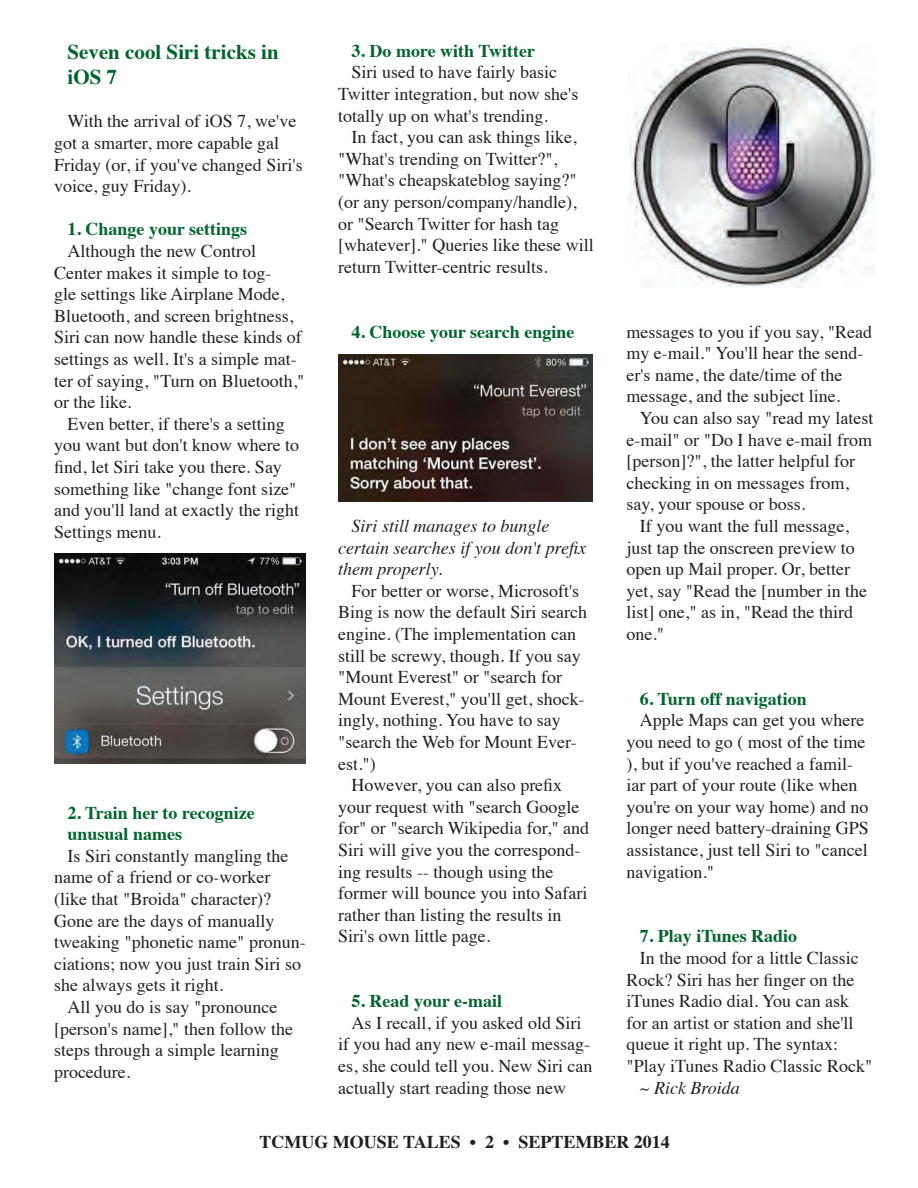
<style>
.page{position:relative;width:918px;height:1188px;background:#fff}
.page>*{position:absolute;margin:0;border:0;box-sizing:border-box;transform-origin:0 0}
.t1{font:700 21px/25.2px "Times";color:#00652e}
.t2{font:18px/21.6px "Times";color:#231f20}
.t3{font:700 18px/21.6px "Times";color:#00652e}
.t4{font:italic 18px/21.6px "Times";color:#231f20}
.t5{font:700 18px "Times";color:#231f20}
</style>
<div class="page">
<img style="left:54px;top:554px;width:252px;height:210px">
<img style="left:339px;top:354px;width:254px;height:147px">
<img style="left:627px;top:44px;width:248px;height:243px">
<p class="t1" style="left:68px;top:37px;width:213px">Seven cool Siri tricks in iOS 7</p>
<p class="t2" style="left:54px;top:109px;width:250px;text-indent:14px">With the arrival of iOS 7, we've got a smarter, more capable gal<br>Friday (or, if you've changed Siri's voice, guy Friday).</p>
<p class="t3" style="left:68px;top:217px;width:181px">1. Change your settings</p>
<p class="t2" style="left:54px;top:239px;width:252px;text-indent:14px">Although the new Control<br>Center makes it simple to tog-<br>gle settings like Airplane Mode,<br>Bluetooth, and screen brightness,<br>Siri can now handle these kinds of settings as well. It's a simple mat&shy;ter of saying, "Turn on Bluetooth," or the like.</p>
<p class="t2" style="left:54px;top:411px;width:247px;text-indent:14px">Even better, if there's a setting you want but don't know where to find, let Siri take you there. Say something like "change font size" and you'll land at exactly the right<br>Settings menu.</p>
<p class="t3" style="left:68px;top:800px;width:189px">2. Train her to recognize unusual names</p>
<p class="t2" style="left:68px;top:843px;width:223px">Is Siri constantly mangling the</p>
<p class="t2" style="left:54px;top:865px;width:218px">name of a friend or co-worker</p>
<p class="t2" style="left:54px;top:887px;width:219px">(like that "Broida" character)?</p>
<p class="t2" style="left:54px;top:908px;width:222px">Gone are the days of manually</p>
<p class="t2" style="left:54px;top:930px;width:253px">tweaking "phonetic name" pronun-</p>
<p class="t2" style="left:54px;top:951px;width:249px">ciations; now you just train Siri so</p>
<p class="t2" style="left:54px;top:973px;width:171px">she always gets it right.</p>
<p class="t2" style="left:68px;top:995px;width:211px">All you do is say "pronounce</p>
<p class="t2" style="left:54px;top:1016px;width:241px">[person's name]," then follow the</p>
<p class="t2" style="left:54px;top:1038px;width:226px">steps through a simple learning</p>
<p class="t2" style="left:54px;top:1059px;width:78px">procedure.</p>
<p class="t3" style="left:352px;top:38px;width:185px">3. Do more with Twitter</p>
<p class="t2" style="left:338px;top:60px;width:242px;text-indent:14px">Siri used to have fairly basic<br>Twitter integration, but now she's totally up on what's trending.</p>
<p class="t2" style="left:338px;top:125px;width:257px;text-indent:14px">In fact, you can ask things like, "What's trending on Twitter?", "What's cheapskateblog saying?" (or any person/company/handle), or "Search Twitter for hash tag [whatever]." Queries like these will return Twitter-centric results.</p>
<p class="t3" style="left:352px;top:319px;width:224px">4. Choose your search engine</p>
<p class="t4" style="left:338px;top:514px;width:249px;text-indent:14px">Siri still manages to bungle certain searches if you don't prefix them properly.</p>
<p class="t2" style="left:338px;top:578px;width:250px;text-indent:14px">For better or worse, Microsoft's<br>Bing is now the default Siri search engine. (The implementation can still be screwy, though. If you say "Mount Everest" or "search for<br>Mount Everest," you'll get, shock&shy;ingly, nothing. You have to say "search the Web for Mount Ever&shy;est.")</p>
<p class="t2" style="left:338px;top:773px;width:253px;text-indent:14px">However, you can also prefix your request with "search Google for" or "search Wikipedia for," and<br>Siri will give you the correspond&shy;ing results -- though using the former will bounce you into Safari rather than listing the results in<br>Siri's own little page.</p>
<p class="t3" style="left:352px;top:988px;width:152px">5. Read your e-mail</p>
<p class="t2" style="left:338px;top:1010px;width:256px;text-indent:14px">As I recall, if you asked old Siri if you had any new e-mail messag&shy;es, she could tell you. New Siri can actually start reading those new</p>
<p class="t2" style="left:626px;top:319px;width:247px">messages to you if you say, "Read my e-mail." You'll hear the send&shy;er's name, the date/time of the message, and the subject line.</p>
<p class="t2" style="left:626px;top:406px;width:249px;text-indent:14px">You can also say "read my latest e-mail" or "Do I have e-mail from [person]?", the latter helpful for checking in on messages from, say, your spouse or boss.</p>
<p class="t2" style="left:626px;top:514px;width:242px;text-indent:14px">If you want the full message, just tap the onscreen preview to open up Mail proper. Or, better yet, say "Read the [number in the list] one," as in, "Read the third one."</p>
<p class="t3" style="left:640px;top:686px;width:169px">6. Turn off navigation</p>
<p class="t2" style="left:626px;top:708px;width:244px;text-indent:14px">Apple Maps can get you where you need to go ( most of the time ), but if you've reached a famil&shy;iar part of your route (like when you're on your way home) and no longer need battery-draining GPS assistance, just tell Siri to "cancel navigation."</p>
<p class="t3" style="left:640px;top:924px;width:159px">7. Play iTunes Radio</p>
<p class="t2" style="left:626px;top:946px;width:248px;text-indent:14px">In the mood for a little Classic<br>Rock? Siri has her finger on the iTunes Radio dial. You can ask for an artist or station and she'll queue it right up. The syntax: "Play iTunes Radio Classic Rock"</p>
<p class="t4" style="left:640px;top:1076px;width:102px">~ Rick Broida</p>
<p class="t5" style="left:259px;top:1125px;width:412px">TCMUG MOUSE TALES • 2 • SEPTEMBER 2014</p>
</div>
